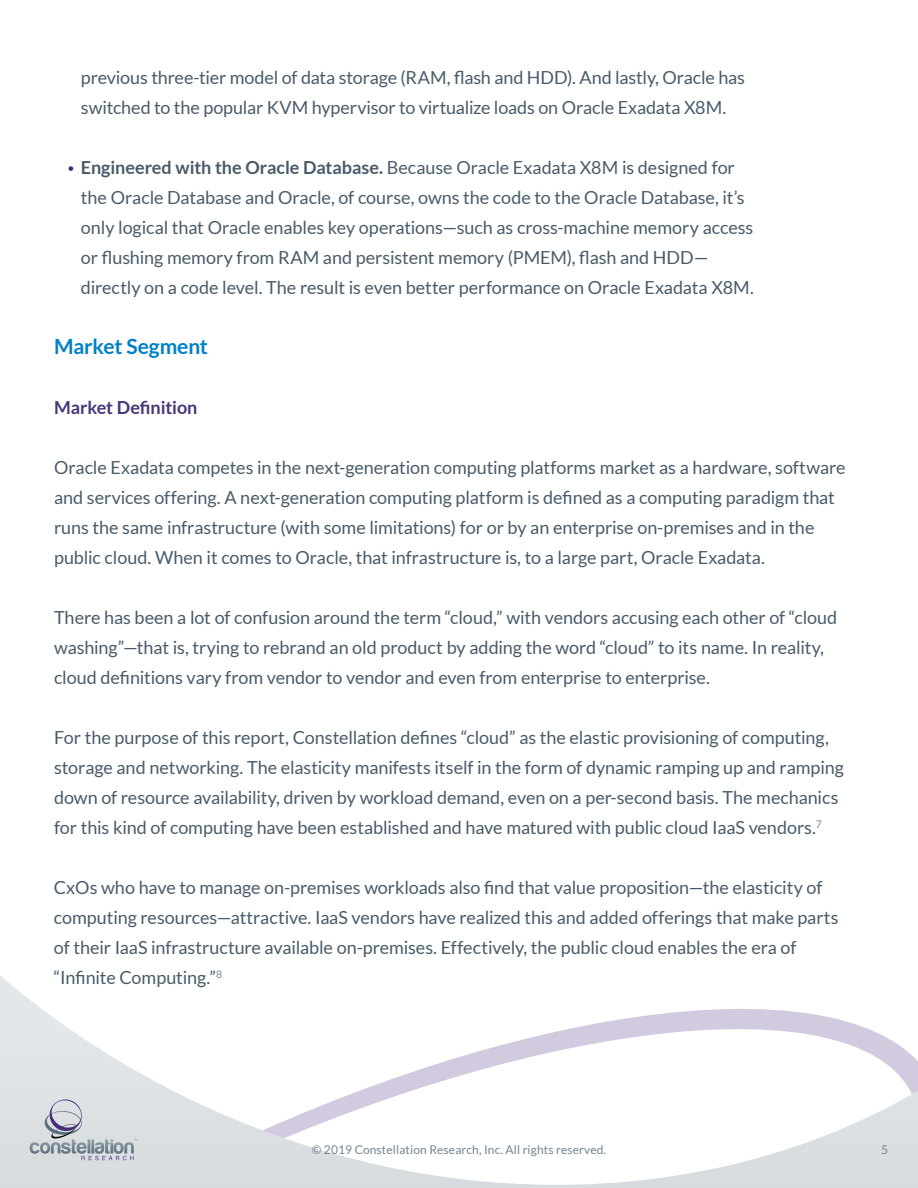
<style>
.page{position:relative;width:918px;height:1188px;background:#fff}
.page>*{position:absolute;margin:0;border:0;box-sizing:border-box;transform-origin:0 0}
.t1{font:700 21px "Lato";letter-spacing:-.005em;color:#0081c9}
.t2{font:18px/30px "Lato";letter-spacing:-.005em;color:#495b6a}
.t3{font:700 18px "Lato";letter-spacing:-.005em;color:#473679}
.t4{font:12px "Lato";letter-spacing:.01em;color:#738592}
.s1{font-weight:100;color:#3d2474}
.s2{font-weight:700}
</style>
<div class="page">
<svg style="left:0;top:976px;width:918px;height:212px"></svg>
<svg style="left:30px;top:1099px;width:108px;height:61px;background:#c6cbd2"></svg>
<p class="t2" style="left:81px;top:62px;width:665px">previous three-tier model of data storage (RAM, flash and HDD). And lastly, Oracle has</p>
<p class="t2" style="left:81px;top:92px;width:647px">switched to the popular KVM hypervisor to virtualize loads on Oracle Exadata X8M.</p>
<p class="t2" style="left:81px;top:152px;width:674px;text-indent:-15px"><span class="s1">•</span> <span class="s2">Engineered with the Oracle Database.</span> Because Oracle Exadata X8M is designed for the Oracle Database and Oracle, of course, owns the code to the Oracle Database, it’s only logical that Oracle enables key operations—such as cross-machine memory access or flushing memory from RAM and persistent memory (PMEM), flash and HDD— directly on a code level. The result is even better performance on Oracle Exadata X8M.</p>
<h3 class="t1" style="left:54px;top:334px;width:156px">Market Segment</h3>
<h4 class="t3" style="left:54px;top:397px;width:145px">Market Definition</h4>
<p class="t2" style="left:54px;top:452px;width:793px">Oracle Exadata competes in the next-generation computing platforms market as a hardware, software and services offering. A next-generation computing platform is defined as a computing paradigm that runs the same infrastructure (with some limitations) for or by an enterprise on-premises and in the public cloud. When it comes to Oracle, that infrastructure is, to a large part, Oracle Exadata.</p>
<p class="t2" style="left:54px;top:602px;width:785px">There has been a lot of confusion around the term “cloud,” with vendors accusing each other of “cloud washing”—that is, trying to rebrand an old product by adding the word “cloud” to its name. In reality, cloud definitions vary from vendor to vendor and even from enterprise to enterprise.</p>
<p class="t2" style="left:54px;top:722px;width:791px">For the purpose of this report, Constellation defines “cloud” as the elastic provisioning of computing, storage and networking. The elasticity manifests itself in the form of dynamic ramping up and ramping down of resource availability, driven by workload demand, even on a per-second basis. The mechanics for this kind of computing have been established and have matured with public cloud IaaS vendors.<sup>7</sup></p>
<p class="t2" style="left:54px;top:872px;width:786px">CxOs who have to manage on-premises workloads also find that value proposition—the elasticity of computing resources—attractive. IaaS vendors have realized this and added offerings that make parts of their IaaS infrastructure available on-premises. Effectively, the public cloud enables the era of</p>
<p class="t2" style="left:54px;top:962px;width:170px">“Infinite Computing.”<sup>8</sup></p>
<p class="t4" style="left:312px;top:1142px;width:296px">© 2019 Constellation Research, Inc. All rights reserved.</p>
<p class="t4" style="left:881px;top:1143px;width:8px">5</p>
</div>
